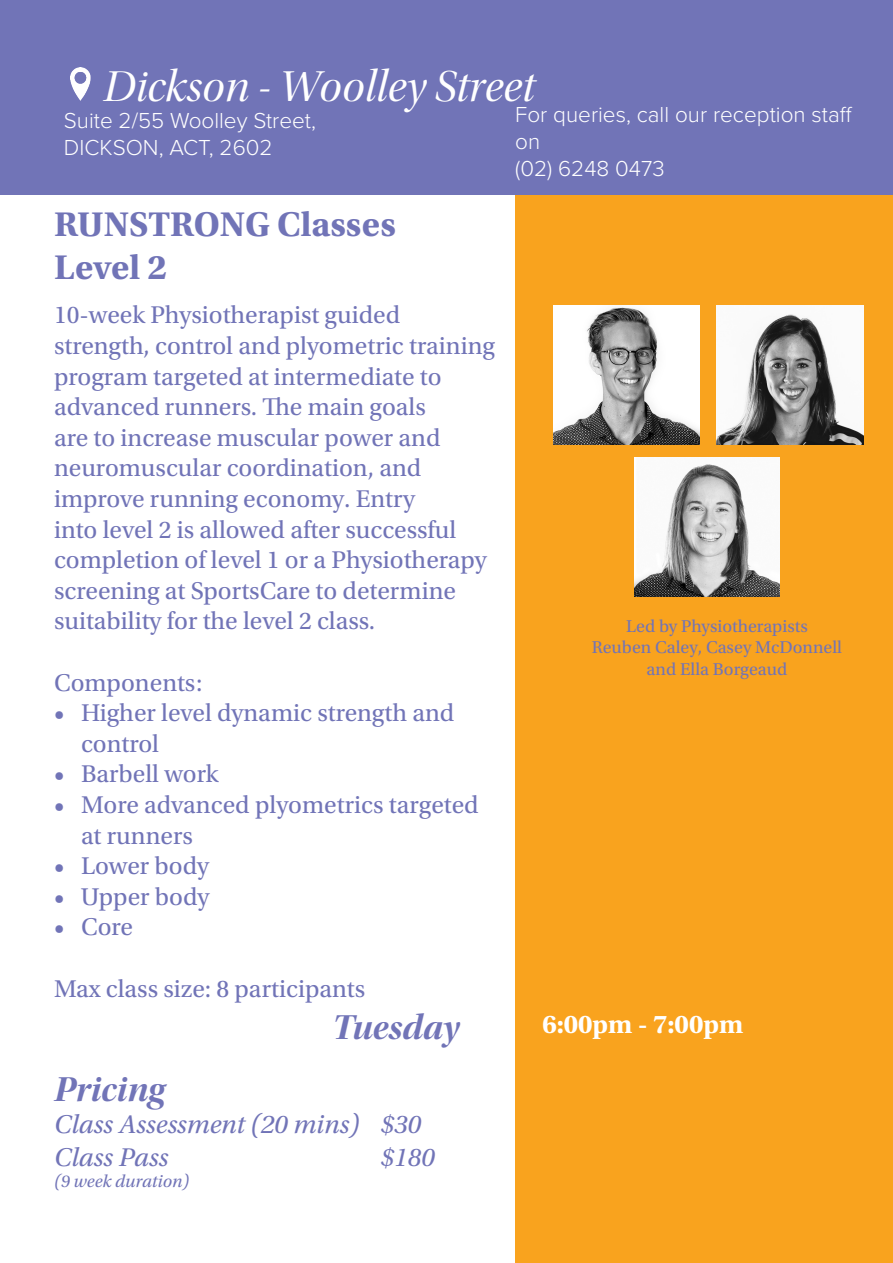
<style>
.page{position:relative;width:893px;height:1263px;background:#fff}
.page>*{position:absolute;margin:0;border:0;box-sizing:border-box;transform-origin:0 0}
.t1{font:45px "Utopia Std Disp It";color:#fff}
.t2{font:700 36px "Utopia Std";color:#7174b7}
.t3{font:36px "Utopia Std Bold Disp It";color:#7174b7}
.t4{font:italic 27px/32.4px "Utopia Std";color:#7174b7}
.t5{font:700 27px "Utopia Std";color:#fff}
.t6{font:25.5px/30.6px "Utopia Std";color:#7174b7}
.t7{font:300 22.5px/27px "Proxima Nova";color:#fff}
.t8{font:18px/21.6px "Utopia Std";color:#7174b7;text-align:center}
.t9{font:italic 18px "Utopia Std";color:#7174b7}
</style>
<div class="page">
<div style="left:515px;top:0;width:378px;height:1263px;background:#f9a31e"></div>
<div style="left:0;top:0;width:893px;height:195px;background:#7174b7"></div>
<img style="left:70px;top:68px;width:20px;height:32px">
<img style="left:717px;top:306px;width:146px;height:138px">
<img style="left:553px;top:306px;width:147px;height:138px">
<img style="left:635px;top:458px;width:144px;height:138px">
<p class="t1" style="left:103px;top:63px;width:433px">Dickson - Woolley Street</p>
<p class="t7" style="left:515px;top:99px;width:339px">For queries, call our reception staff on</p>
<p class="t7" style="left:515px;top:153px;width:151px">(02) 6248 0473</p>
<p class="t7" style="left:64px;top:106px;width:254px">Suite 2/55 Woolley Street,<br>DICKSON, ACT, 2602</p>
<p class="t2" style="left:54px;top:204px;width:343px">RUNSTRONG Classes</p>
<p class="t2" style="left:54px;top:247px;width:114px">Level 2</p>
<p class="t6" style="left:54px;top:300px;width:442px">10-week Physiotherapist guided strength, control and plyometric training program targeted at intermediate to advanced runners. The main goals<br>are to increase muscular power and neuromuscular coordination, and improve running economy. Entry<br>into level 2 is allowed after successful completion of level 1 or a Physiotherapy screening at SportsCare to determine suitability for the level 2 class.</p>
<p class="t6" style="left:54px;top:667px;width:150px">Components:</p>
<p class="t6" style="left:81px;top:698px;width:375px;text-indent:-27px">• Higher level dynamic strength and control</p>
<p class="t6" style="left:54px;top:759px;width:166px">• Barbell work</p>
<p class="t6" style="left:81px;top:790px;width:399px;text-indent:-27px">• More advanced plyometrics targeted at runners</p>
<p class="t6" style="left:54px;top:851px;width:157px">• Lower body</p>
<p class="t6" style="left:54px;top:882px;width:157px">• Upper body</p>
<p class="t6" style="left:54px;top:912px;width:81px">• Core</p>
<p class="t6" style="left:54px;top:973px;width:313px">Max class size: 8 participants</p>
<p class="t8" style="left:592px;top:615px;width:252px">Led by Physiotherapists<br>Reuben Caley, Casey McDonnell and Ella Borgeaud</p>
<p class="t3" style="left:333px;top:1008px;width:128px">Tuesday</p>
<p class="t5" style="left:542px;top:1008px;width:202px">6:00pm - 7:00pm</p>
<p class="t3" style="left:54px;top:1069px;width:112px">Pricing</p>
<p class="t4" style="left:54px;top:1109px;width:307px">Class Assessment (20 mins)<br>Class Pass</p>
<p class="t9" style="left:54px;top:1172px;width:137px">(9 week duration)</p>
<p class="t4" style="left:381px;top:1109px;width:55px">$30 $180</p>
</div>
